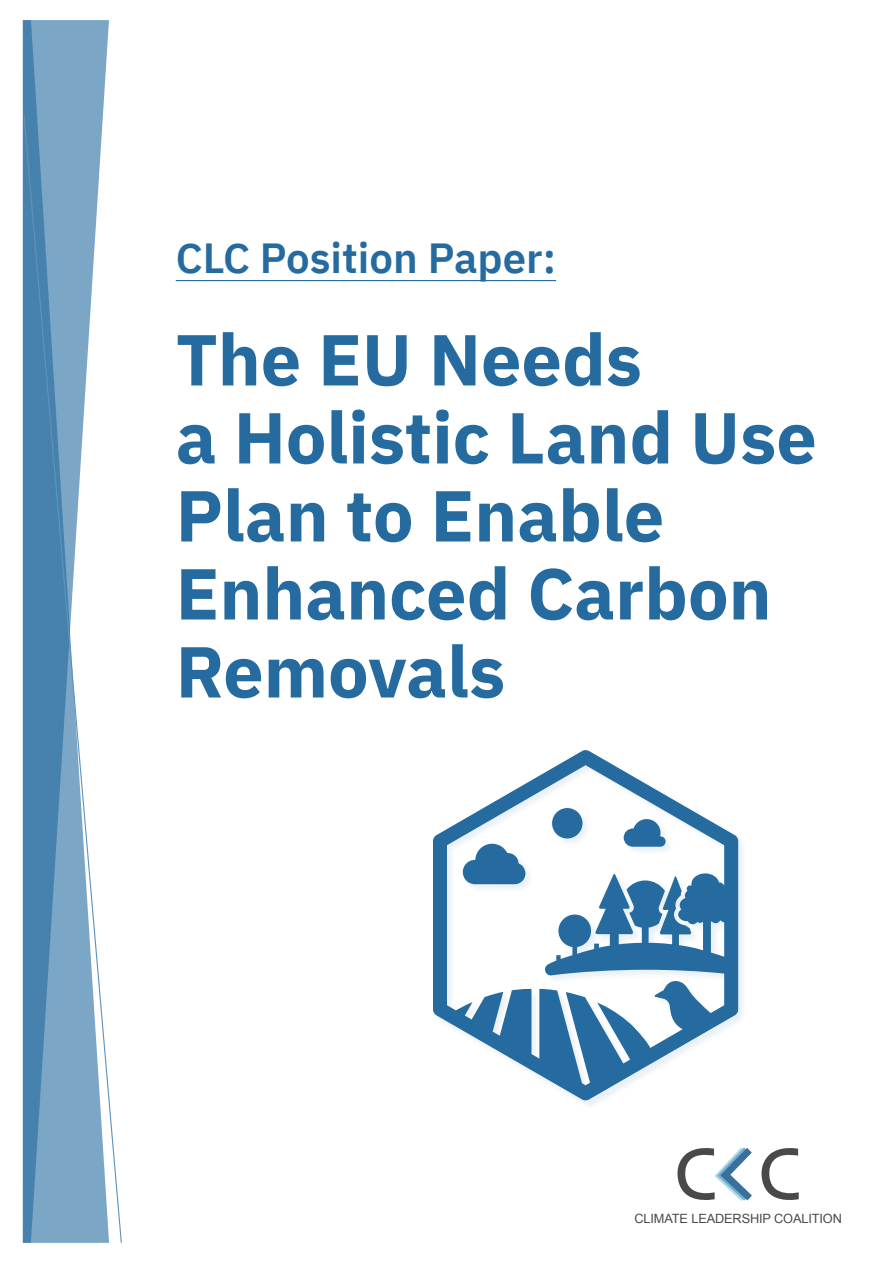
<style>
.page{position:relative;width:893px;height:1263px;background:#fff}
.page>*{position:absolute;margin:0;border:0;box-sizing:border-box;transform-origin:0 0}
.t1{font:700 72px/78px "IBM Plex Sans";color:#256ba0}
.t2{font:600 42px "IBM Plex Sans";color:#256ba0}
.t3{font:12.75px "Arial";letter-spacing:-.01em;color:#4a4949}
</style>
<div class="page">
<svg style="left:761px;top:1148px;width:38px;height:52px"></svg>
<svg style="left:677px;top:1147px;width:75px;height:54px"></svg>
<hr style="left:176px;top:280px;width:380px;height:1px;background:#256ba0">
<div style="left:432px;top:750px;width:316px;height:360px;background:#256ba0;opacity:.1"></div>
<svg style="left:433px;top:750px;width:305px;height:351px"></svg>
<div style="left:552px;top:808px;width:30px;height:30px;background:#256ba0;border-radius:50%"></div>
<svg style="left:23px;top:20px;width:86px;height:94px;background:#78a3c4"></svg>
<svg style="left:23px;top:114px;width:99px;height:1129px"></svg>
<h1 class="t2" style="left:176px;top:225px;width:382px">CLC Position Paper:</h1>
<h1 class="t1" style="left:176px;top:315px;width:643px">The EU Needs<br>a Holistic Land Use<br>Plan to Enable<br>Enhanced Carbon<br>Removals</h1>
<p class="t3" style="left:634px;top:1210px;width:209px">CLIMATE LEADERSHIP COALITION</p>
</div>
